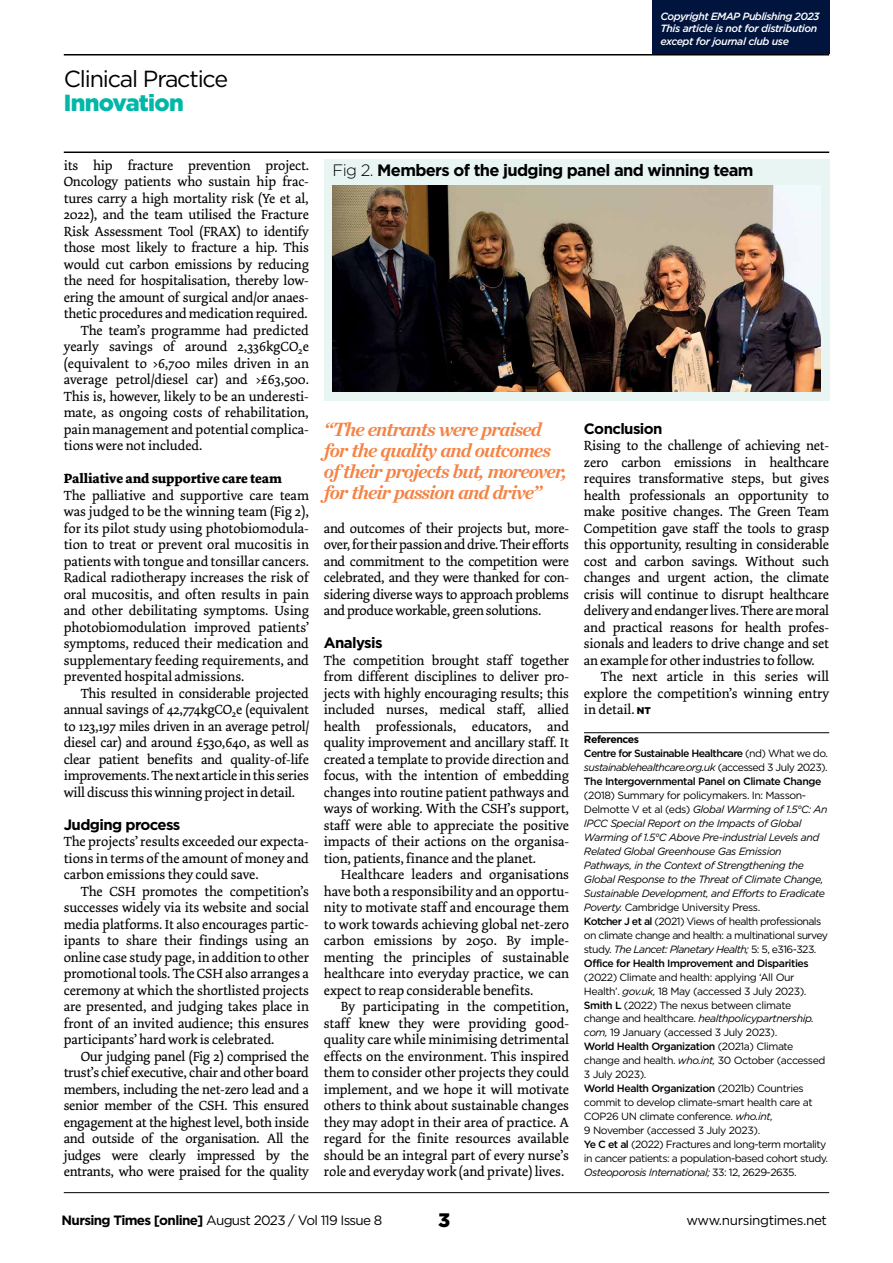
<style>
.page{position:relative;width:893px;height:1263px;background:#fff}
.page>*{position:absolute;margin:0;border:0;box-sizing:border-box;transform-origin:0 0}
.t1{font:23.25px "Gotham";letter-spacing:-.05em;color:#000}
.t2{font:900 23.25px "Gotham";letter-spacing:-.03em;color:#00b7a8}
.t3{font:italic 700 19.5px/21px "Chronicle Deck";letter-spacing:-.045em;color:#f58345}
.t4{font:900 19.5px "Gotham";color:#000}
.t5{font:700 16.5px "Gotham";letter-spacing:-.04em;color:#000}
.t6{font:700 15px "Gotham";letter-spacing:-.04em;color:#000}
.t7{font:13.95px/16.5px "Dolly Pro";letter-spacing:-.01em;color:#000;text-align:justify}
.t8{font:700 13.95px "Dolly Pro";letter-spacing:-.005em;color:#000}
.t9{font:13.5px "Gotham";letter-spacing:-.05em;color:#000}
.t10{font:13.5px "Gotham";letter-spacing:-.03em;color:#000}
.t11{font:10.5px/14px "Gotham";letter-spacing:-.04em;color:#000}
.t12{font:italic 10.5px/14px "Gotham";letter-spacing:-.04em;color:#000}
.t13{font:500 10.5px/14px "Gotham";letter-spacing:-.055em;color:#000}
.t14{font:italic 500 10.5px/12.8px "Gotham";letter-spacing:-.04em;color:#fff}
.s1{font-weight:300}
.s2{font-family:"Gotham";font-weight:900;font-size:9.75px}
.s3{font-weight:700}
.s4{font-weight:400}
.s5{font-weight:400;font-style:italic}
.s6{font-style:normal}
.s7{font-weight:500;font-style:normal}
.s8{font-style:italic}
.s9{font-weight:500}
</style>
<div class="page">
<div style="left:652px;top:0;width:177px;height:54px;background:#00143e"></div>
<hr style="left:64px;top:152px;width:765px;height:1px;background:#000">
<hr style="left:64px;top:54px;width:765px;height:2px;background:#000">
<hr style="left:64px;top:1192px;width:765px;height:1px;background:#000">
<hr style="left:584px;top:732px;width:245px;height:1px;background:#000">
<div style="left:324px;top:159px;width:505px;height:241px;background:#e9f5f3"></div>
<img style="left:333px;top:186px;width:488px;height:205px">
<h1 class="t1" style="left:64px;top:64px;width:166px">Clinical Practice</h1>
<h1 class="t2" style="left:64px;top:87px;width:122px">Innovation</h1>
<p class="t14" style="left:660px;top:9px;width:161px">Copyright EMAP Publishing 2023<br>This article is not for distribution except for journal club use</p>
<p class="t7" style="left:64px;top:157px;width:247px">its hip fracture prevention project.</p>
<p class="t7" style="left:64px;top:173px;width:247px">Oncology patients who sustain hip frac-</p>
<p class="t7" style="left:64px;top:190px;width:247px">tures carry a high mortality risk (Ye et al,</p>
<p class="t7" style="left:64px;top:206px;width:247px">2022), and the team utilised the Fracture</p>
<p class="t7" style="left:64px;top:223px;width:247px">Risk Assessment Tool (FRAX) to identify</p>
<p class="t7" style="left:64px;top:239px;width:247px">those most likely to fracture a hip. This</p>
<p class="t7" style="left:64px;top:256px;width:247px">would cut carbon emissions by reducing</p>
<p class="t7" style="left:64px;top:272px;width:247px">the need for hospitalisation, thereby low-</p>
<p class="t7" style="left:64px;top:289px;width:247px">ering the amount of surgical and/or anaes-</p>
<p class="t7" style="left:64px;top:305px;width:245px">thetic procedures and medication required.</p>
<p class="t7" style="left:81px;top:322px;width:230px">The team’s programme had predicted</p>
<p class="t7" style="left:64px;top:338px;width:247px">yearly savings of around 2,336kgCO<sub>2</sub>e</p>
<p class="t7" style="left:64px;top:355px;width:247px">(equivalent to &gt;6,700 miles driven in an</p>
<p class="t7" style="left:64px;top:371px;width:247px">average petrol/diesel car) and &gt;£63,500.</p>
<p class="t7" style="left:64px;top:388px;width:247px">This is, however, likely to be an underesti-</p>
<p class="t7" style="left:64px;top:404px;width:247px">mate, as ongoing costs of rehabilitation,</p>
<p class="t7" style="left:64px;top:421px;width:247px">pain management and potential complica-</p>
<p class="t7" style="left:64px;top:437px;width:140px">tions were not included.</p>
<p class="t8" style="left:64px;top:469px;width:220px">Palliative and supportive care team</p>
<p class="t7" style="left:64px;top:487px;width:247px">The palliative and supportive care team was judged to be the winning team (Fig 2), for its pilot study using photobiomodula&shy;tion to treat or prevent oral mucositis in patients with tongue and tonsillar cancers.<br>Radical radiotherapy increases the risk of oral mucositis, and often results in pain and other debilitating symptoms. Using photobiomodulation improved patients’ symptoms, reduced their medication and supplementary feeding requirements, and prevented hospital admissions.</p>
<p class="t7" style="left:64px;top:685px;width:247px;text-indent:17px">This resulted in considerable projected annual savings of 42,774kgCO<sub>2</sub>e (equivalent to 123,197 miles driven in an average petrol/ diesel car) and around £530,640, as well as clear patient benefits and quality-of-life improvements. The next article in this series will discuss this winning project in detail.</p>
<p class="t6" style="left:64px;top:814px;width:118px">Judging process</p>
<p class="t7" style="left:64px;top:833px;width:247px">The projects’ results exceeded our expecta&shy;tions in terms of the amount of money and carbon emissions they could save.</p>
<p class="t7" style="left:64px;top:883px;width:247px;text-indent:17px">The CSH promotes the competition’s successes widely via its website and social media platforms. It also encourages partic&shy;ipants to share their findings using an online case study page, in addition to other promotional tools. The CSH also arranges a ceremony at which the shortlisted projects are presented, and judging takes place in front of an invited audience; this ensures participants’ hard work is celebrated.</p>
<p class="t7" style="left:64px;top:1048px;width:247px;text-indent:17px">Our judging panel (Fig 2) comprised the trust’s chief executive, chair and other board members, including the net-zero lead and a senior member of the CSH. This ensured engagement at the highest level, both inside and outside of the organisation. All the judges were clearly impressed by the entrants, who were praised for the quality</p>
<p class="t5" style="left:333px;top:159px;width:422px"><span class="s1">Fig 2.</span> Members of the judging panel and winning team</p>
<h2 class="t3" style="left:324px;top:417px;width:245px">“The entrants were praised for the quality and outcomes of their projects but, moreover, for their passion and drive”</h2>
<p class="t7" style="left:324px;top:520px;width:247px">and outcomes of their projects but, more&shy;over, for their passion and drive. Their efforts and commitment to the competition were celebrated, and they were thanked for con&shy;sidering diverse ways to approach problems and produce workable, green solutions.</p>
<p class="t6" style="left:324px;top:633px;width:60px">Analysis</p>
<p class="t7" style="left:324px;top:652px;width:247px">The competition brought staff together from different disciplines to deliver pro&shy;jects with highly encouraging results; this included nurses, medical staff, allied health professionals, educators, and quality improvement and ancillary staff. It created a template to provide direction and focus, with the intention of embedding changes into routine patient pathways and ways of working. With the CSH’s support, staff were able to appreciate the positive impacts of their actions on the organisa&shy;tion, patients, finance and the planet.</p>
<p class="t7" style="left:324px;top:866px;width:247px;text-indent:17px">Healthcare leaders and organisations have both a responsibility and an opportu&shy;nity to motivate staff and encourage them to work towards achieving global net-zero carbon emissions by 2050. By imple&shy;menting the principles of sustainable healthcare into everyday practice, we can expect to reap considerable benefits.</p>
<p class="t7" style="left:324px;top:998px;width:247px;text-indent:17px">By participating in the competition, staff knew they were providing good&shy;quality care while minimising detrimental effects on the environment. This inspired them to consider other projects they could implement, and we hope it will motivate others to think about sustainable changes they may adopt in their area of practice. A regard for the finite resources available should be an integral part of every nurse’s role and everyday work (and private) lives.</p>
<p class="t6" style="left:584px;top:418px;width:80px">Conclusion</p>
<p class="t7" style="left:584px;top:437px;width:247px">Rising to the challenge of achieving net&shy;zero carbon emissions in healthcare requires transformative steps, but gives health professionals an opportunity to make positive changes. The Green Team Competition gave staff the tools to grasp this opportunity, resulting in considerable cost and carbon savings. Without such changes and urgent action, the climate crisis will continue to disrupt healthcare delivery and endanger lives. There are moral and practical reasons for health profes&shy;sionals and leaders to drive change and set an example for other industries to follow.</p>
<p class="t7" style="left:584px;top:668px;width:247px;text-indent:17px">The next article in this series will explore the competition’s winning entry in detail. <span class="s2">NT</span></p>
<p class="t13" style="left:584px;top:732px;width:245px"><span class="s3">References<br></span>Centre for Sustainable Healthcare <span class="s4">(nd) What we do. </span><span class="s5">sustainablehealthcare.org.uk</span> <span class="s4">(accessed 3 July 2023).<br></span>The Intergovernmental Panel on Climate Change</p>
<p class="t12" style="left:584px;top:788px;width:246px"><span class="s6">(2018) Summary for policymakers. In: Masson-Delmotte V et al (eds)</span> Global Warming of 1.5°C: An IPCC Special Report on the Impacts of Global Warming of 1.5°C Above Pre-industrial Levels and Related Global Greenhouse Gas Emission Pathways, in the Context of Strengthening the Global Response to the Threat of Climate Change, Sustainable Development, and Efforts to Eradicate Poverty. <span class="s6">Cambridge University Press.<br></span><span class="s7">Kotcher J et al</span> <span class="s6">(2021) Views of health professionals on climate change and health: a multinational survey study.</span> The Lancet: Planetary Health; <span class="s6">5: 5, e316-323.<br></span><span class="s7">Office for Health Improvement and Disparities</span></p>
<p class="t11" style="left:584px;top:970px;width:246px">(2022) Climate and health: applying ‘All Our Health’. <span class="s8">gov.uk,</span> 18 May (accessed 3 July 2023).<br><span class="s9">Smith L</span> (2022) The nexus between climate change and healthcare. <span class="s8">healthpolicypartnership. com,</span> 19 January (accessed 3 July 2023).<br><span class="s9">World Health Organization</span> (2021a) Climate change and health. <span class="s8">who.int,</span> 30 October (accessed 3 July 2023).<br><span class="s9">World Health Organization</span> (2021b) Countries commit to develop climate-smart health care at COP26 UN climate conference. <span class="s8">who.int,<br></span>9 November (accessed 3 July 2023).<br><span class="s9">Ye C et al</span> (2022) Fractures and long-term mortality in cancer patients: a population-based cohort study.<br><span class="s8">Osteoporosis International;</span> 33: 12, 2629-2635.</p>
<p class="t9" style="left:62px;top:1211px;width:322px"><span class="s3">Nursing Times [online]</span> August 2023 / Vol 119 Issue 8</p>
<h2 class="t4" style="left:438px;top:1207px;width:14px">3</h2>
<p class="t10" style="left:686px;top:1211px;width:142px">www.nursingtimes.net</p>
</div>
